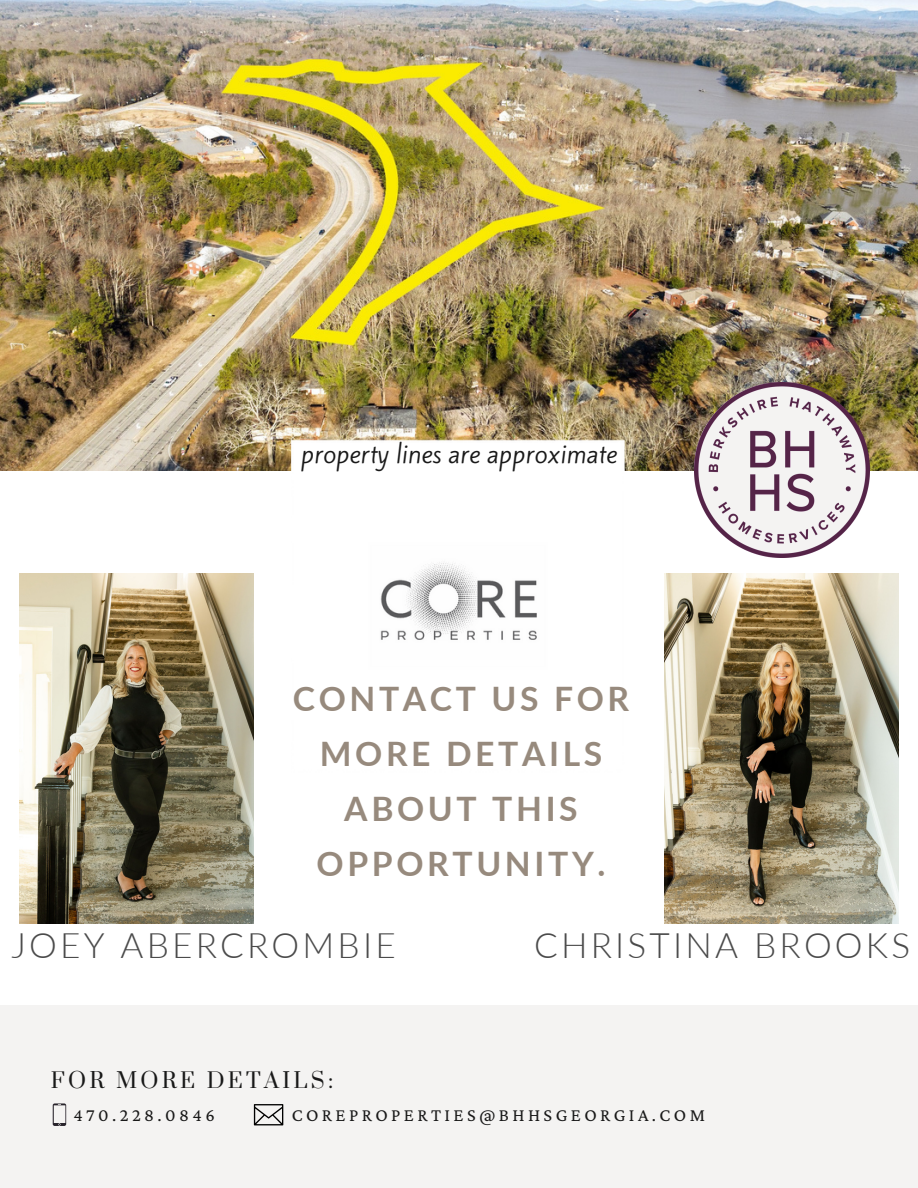
<style>
.page{position:relative;width:918px;height:1188px;background:#fff}
.page>*{position:absolute;margin:0;border:0;box-sizing:border-box;transform-origin:0 0}
.t1{font:300 35.1px "Lato";letter-spacing:.09em;color:#4b4b4b}
.t2{font:700 33.6px/55.2px "Lato";letter-spacing:.11em;color:#978a7d;text-align:center}
.t3{font:24px "Kite One";color:#191919}
.t4{font:20.85px "Prata";letter-spacing:.155em;color:#191919}
.t5{font:18.6px "Crimson Pro";letter-spacing:.185em;color:#191919}
</style>
<div class="page">
<img style="left:0;top:0;width:918px;height:470px">
<div style="left:0;top:1005px;width:918px;height:183px;background:#f4f3f2"></div>
<svg style="left:53px;top:1103px;width:13px;height:23px"></svg>
<svg style="left:254px;top:1104px;width:29px;height:21px"></svg>
<img style="left:694px;top:382px;width:176px;height:176px">
<img style="left:665px;top:574px;width:234px;height:349px">
<img style="left:20px;top:574px;width:234px;height:349px">
<img style="left:292px;top:440px;width:333px;height:200px">
<p class="t3" style="left:301px;top:437px;width:318px">property lines are approximate</p>
<p class="t2" style="left:293px;top:670px;width:338px">CONTACT US FOR<br>MORE DETAILS<br>ABOUT THIS<br>OPPORTUNITY.</p>
<p class="t1" style="left:11px;top:923px;width:386px">JOEY ABERCROMBIE</p>
<p class="t1" style="left:534px;top:923px;width:378px">CHRISTINA BROOKS</p>
<p class="t4" style="left:51px;top:1067px;width:284px">FOR MORE DETAILS:</p>
<p class="t5" style="left:73px;top:1105px;width:143px">470.228.0846</p>
<p class="t5" style="left:292px;top:1105px;width:415px">COREPROPERTIES@BHHSGEORGIA.COM</p>
</div>
